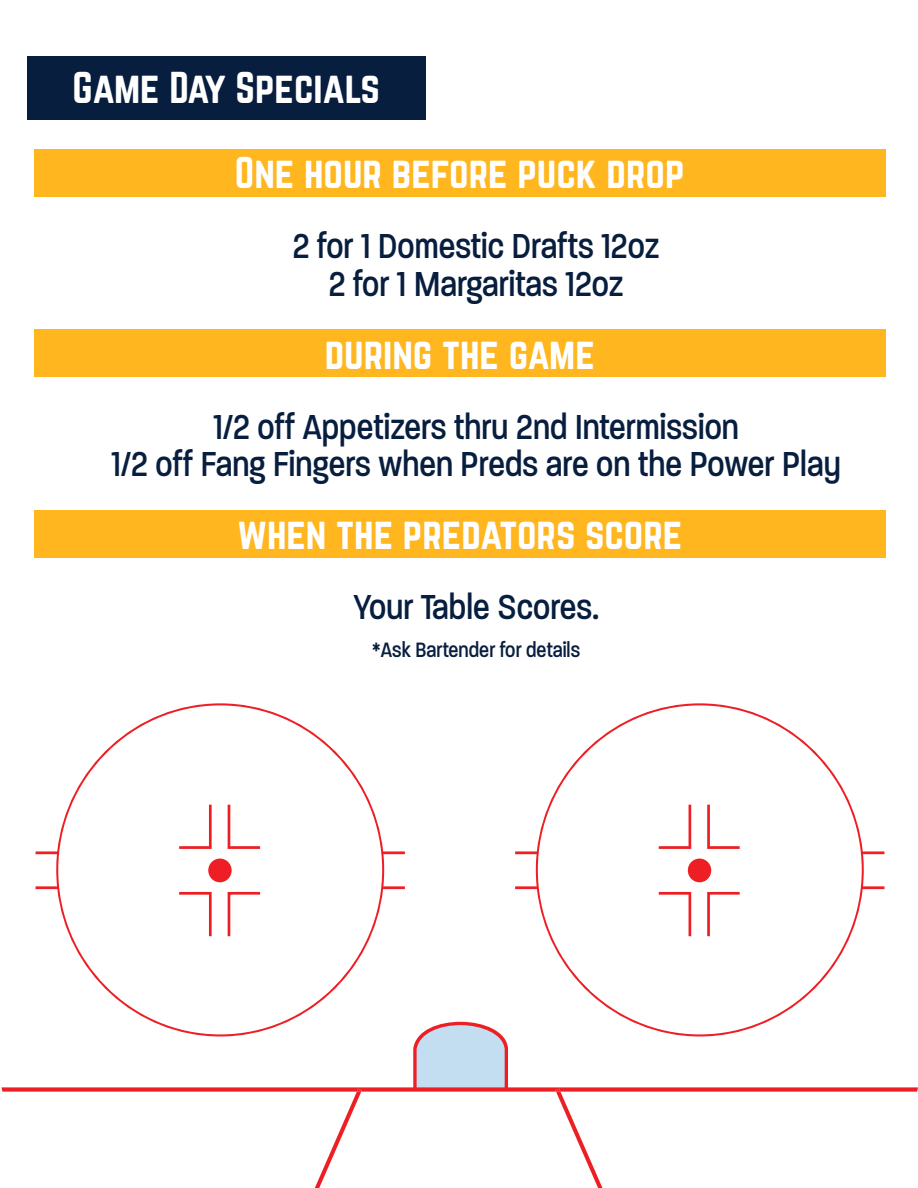
<style>
.page{position:relative;width:918px;height:1188px;background:#fff}
.page>*{position:absolute;margin:0;border:0;box-sizing:border-box;transform-origin:0 0}
.t1{font:39px "Norwester";color:#fff}
.t2{font:500 37.5px "Paralucent Condensed";color:#081e3f}
.t3{font:500 22.5px "Paralucent Condensed";color:#081e3f}
</style>
<div class="page">
<svg style="left:36px;top:703px;width:369px;height:319px"></svg>
<svg style="left:179px;top:805px;width:33px;height:44px"></svg>
<svg style="left:228px;top:805px;width:32px;height:44px"></svg>
<svg style="left:179px;top:892px;width:33px;height:44px"></svg>
<svg style="left:515px;top:703px;width:369px;height:319px"></svg>
<svg style="left:659px;top:805px;width:32px;height:44px"></svg>
<svg style="left:707px;top:805px;width:33px;height:44px"></svg>
<svg style="left:659px;top:892px;width:32px;height:44px"></svg>
<svg style="left:2px;top:1022px;width:916px;height:166px"></svg>
<div style="left:27px;top:56px;width:399px;height:63px;background:#081e3f"></div>
<div style="left:34px;top:510px;width:851px;height:47px;background:#ffb61f"></div>
<div style="left:34px;top:329px;width:851px;height:48px;background:#ffb61f"></div>
<div style="left:34px;top:149px;width:851px;height:48px;background:#ffb61f"></div>
<p class="t1" style="left:73px;top:69px;width:309px">Game Day Specials</p>
<p class="t1" style="left:235px;top:154px;width:451px">One hour before puck drop</p>
<p class="t2" style="left:293px;top:224px;width:368px">2 for 1 Domestic Drafts 12oz</p>
<p class="t2" style="left:329px;top:262px;width:297px">2 for 1 Margaritas 12oz</p>
<p class="t1" style="left:325px;top:335px;width:272px">during the game</p>
<p class="t2" style="left:214px;top:405px;width:527px">1/2 off Appetizers thru 2nd Intermission</p>
<p class="t2" style="left:112px;top:442px;width:731px">1/2 off Fang Fingers when Preds are on the Power Play</p>
<p class="t1" style="left:237px;top:515px;width:447px">when the predators score</p>
<p class="t2" style="left:354px;top:585px;width:247px">Your Table Scores.</p>
<p class="t3" style="left:372px;top:636px;width:209px">*Ask Bartender for details</p>
</div>
